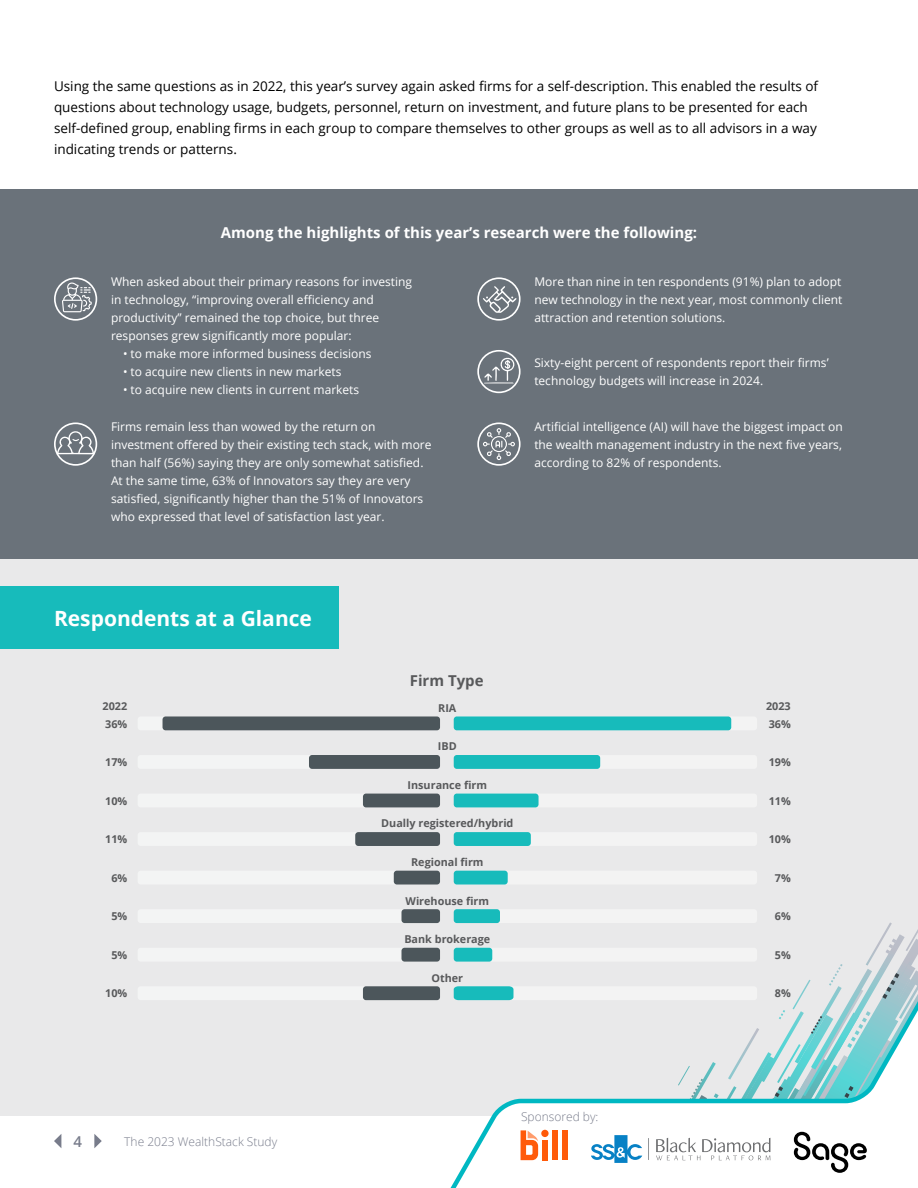
<style>
.page{position:relative;width:918px;height:1188px;background:#fff}
.page>*{position:absolute;margin:0;border:0;box-sizing:border-box;transform-origin:0 0}
.t1{font:700 21px "Open Sans";color:#fff}
.t2{font:700 15px "Open Sans";color:#fff}
.t3{font:700 15px "Open Sans";color:#58595b}
.t4{font:600 15px "Open Sans";color:#787c8b}
.t5{font:13.5px/21px "Open Sans";color:#000}
.t6{font:12px/18px "Open Sans";color:#fff}
.t7{font:300 12px "Open Sans";color:#787c8b}
.t8{font:700 10.8px/17.5px "Open Sans";color:#58595b}
</style>
<div class="page">
<div style="left:0;top:558px;width:918px;height:558px;background:#e9e9ea"></div>
<div style="left:0;top:189px;width:918px;height:369px;background:#6a727a"></div>
<div style="left:477px;top:350px;width:44px;height:43px;border:2px solid #fff;border-radius:50%"></div>
<svg style="left:484px;top:356px;width:30px;height:27px"></svg>
<div style="left:477px;top:277px;width:44px;height:44px;border:2px solid #fff;border-radius:50%"></div>
<svg style="left:482px;top:286px;width:34px;height:28px"></svg>
<div style="left:54px;top:422px;width:43px;height:44px;border:2px solid #fff;border-radius:50%"></div>
<svg style="left:56px;top:429px;width:38px;height:26px"></svg>
<div style="left:477px;top:422px;width:44px;height:44px;border:2px solid #fff;border-radius:50%"></div>
<svg style="left:483px;top:428px;width:32px;height:32px"></svg>
<div style="left:54px;top:277px;width:43px;height:44px;border:2px solid #fff;border-radius:50%"></div>
<svg style="left:62px;top:283px;width:30px;height:29px"></svg>
<div style="left:0;top:587px;width:339px;height:62px;background:#17bbbb"></div>
<svg style="left:54px;top:1134px;width:7px;height:14px"></svg>
<svg style="left:94px;top:1134px;width:8px;height:14px"></svg>
<svg style="left:389px;top:834px;width:202px;height:354px"></svg>
<div style="left:542px;top:1140px;width:6px;height:20px;background:#ff5a0a"></div>
<div style="left:552px;top:1130px;width:6px;height:30px;background:#ff5a0a"></div>
<div style="left:562px;top:1130px;width:5px;height:30px;background:#ff5a0a"></div>
<svg style="left:521px;top:1130px;width:17px;height:30px"></svg>
<div style="left:541px;top:1130px;width:8px;height:7px;background:#ff5a0a;border-radius:50%"></div>
<svg style="left:591px;top:922px;width:327px;height:251px"></svg>
<div style="left:138px;top:716px;width:302px;height:14px;background:#f3f4f4;border-radius:3px"></div>
<div style="left:163px;top:716px;width:277px;height:14px;background:#4c565b;border-radius:3px"></div>
<div style="left:138px;top:755px;width:302px;height:14px;background:#f3f4f4;border-radius:3px"></div>
<div style="left:309px;top:755px;width:131px;height:14px;background:#4c565b;border-radius:3px"></div>
<div style="left:138px;top:794px;width:302px;height:13px;background:#f3f4f4;border-radius:3px"></div>
<div style="left:363px;top:794px;width:77px;height:13px;background:#4c565b;border-radius:3px"></div>
<div style="left:138px;top:832px;width:302px;height:14px;background:#f3f4f4;border-radius:3px"></div>
<div style="left:355px;top:832px;width:85px;height:14px;background:#4c565b;border-radius:3px"></div>
<div style="left:138px;top:871px;width:302px;height:14px;background:#f3f4f4;border-radius:3px"></div>
<div style="left:394px;top:871px;width:46px;height:14px;background:#4c565b;border-radius:3px"></div>
<div style="left:138px;top:909px;width:302px;height:14px;background:#f3f4f4;border-radius:3px"></div>
<div style="left:402px;top:909px;width:38px;height:14px;background:#4c565b;border-radius:3px"></div>
<div style="left:138px;top:948px;width:302px;height:14px;background:#f3f4f4;border-radius:3px"></div>
<div style="left:402px;top:948px;width:38px;height:14px;background:#4c565b;border-radius:3px"></div>
<div style="left:138px;top:986px;width:302px;height:14px;background:#f3f4f4;border-radius:3px"></div>
<div style="left:363px;top:986px;width:77px;height:14px;background:#4c565b;border-radius:3px"></div>
<div style="left:455px;top:716px;width:302px;height:14px;background:#f3f3f3;border-radius:3px"></div>
<div style="left:454px;top:716px;width:277px;height:14px;background:#17bbbb;border-radius:3px"></div>
<div style="left:455px;top:755px;width:302px;height:14px;background:#f3f3f3;border-radius:3px"></div>
<div style="left:454px;top:755px;width:146px;height:14px;background:#17bbbb;border-radius:3px"></div>
<div style="left:455px;top:794px;width:302px;height:13px;background:#f3f3f3;border-radius:3px"></div>
<div style="left:454px;top:794px;width:85px;height:13px;background:#17bbbb;border-radius:3px"></div>
<div style="left:455px;top:832px;width:302px;height:14px;background:#f3f3f3;border-radius:3px"></div>
<div style="left:454px;top:832px;width:77px;height:14px;background:#17bbbb;border-radius:3px"></div>
<div style="left:455px;top:871px;width:302px;height:14px;background:#f3f3f3;border-radius:3px"></div>
<div style="left:454px;top:871px;width:54px;height:14px;background:#17bbbb;border-radius:3px"></div>
<div style="left:455px;top:909px;width:302px;height:14px;background:#f3f3f3;border-radius:3px"></div>
<div style="left:454px;top:909px;width:46px;height:14px;background:#17bbbb;border-radius:3px"></div>
<div style="left:455px;top:948px;width:302px;height:14px;background:#f3f3f3;border-radius:3px"></div>
<div style="left:454px;top:948px;width:38px;height:14px;background:#17bbbb;border-radius:3px"></div>
<div style="left:455px;top:986px;width:302px;height:14px;background:#f3f3f3;border-radius:3px"></div>
<svg style="left:454px;top:986px;width:59px;height:14px"></svg>
<p class="t5" style="left:54px;top:76px;width:766px">Using the same questions as in 2022, this year’s survey again asked firms for a self-description. This enabled the results of questions about technology usage, budgets, personnel, return on investment, and future plans to be presented for each self-defined group, enabling firms in each group to compare themselves to other groups as well as to all advisors in a way indicating trends or patterns.</p>
<p class="t2" style="left:221px;top:222px;width:478px">Among the highlights of this year’s research were the following:</p>
<p class="t6" style="left:111px;top:272px;width:303px">When asked about their primary reasons for investing in technology, “improving overall efficiency and productivity” remained the top choice, but three responses grew significantly more popular:</p>
<p class="t6" style="left:123px;top:344px;width:250px">• to make more informed business decisions</p>
<p class="t6" style="left:123px;top:362px;width:220px">• to acquire new clients in new markets</p>
<p class="t6" style="left:123px;top:380px;width:238px">• to acquire new clients in current markets</p>
<p class="t6" style="left:534px;top:272px;width:310px;text-align:justify">More than nine in ten respondents (91%) plan to adopt new technology in the next year, most commonly client attraction and retention solutions.</p>
<p class="t6" style="left:534px;top:353px;width:296px">Sixty-eight percent of respondents report their firms’ technology budgets will increase in 2024.</p>
<p class="t6" style="left:111px;top:417px;width:322px">Firms remain less than wowed by the return on investment offered by their existing tech stack, with more than half (56%) saying they are only somewhat satisfied.<br>At the same time, 63% of Innovators say they are very satisfied, significantly higher than the 51% of Innovators who expressed that level of satisfaction last year.</p>
<p class="t6" style="left:534px;top:417px;width:310px;text-align:justify">Artificial intelligence (AI) will have the biggest impact on the wealth management industry in the next five years, according to 82% of respondents.</p>
<h1 class="t1" style="left:54px;top:603px;width:260px">Respondents at a Glance</h1>
<p class="t8" style="left:103px;top:697px;width:26px">2022<br>36%</p>
<p class="t8" style="left:105px;top:753px;width:24px">17%</p>
<p class="t8" style="left:105px;top:792px;width:24px">10%</p>
<p class="t8" style="left:105px;top:830px;width:24px">11%</p>
<p class="t8" style="left:111px;top:869px;width:17px">6%</p>
<p class="t8" style="left:111px;top:907px;width:17px">5%</p>
<p class="t8" style="left:111px;top:946px;width:17px">5%</p>
<p class="t8" style="left:105px;top:984px;width:24px">10%</p>
<p class="t4" style="left:74px;top:1131px;width:10px">4</p>
<p class="t7" style="left:124px;top:1133px;width:154px">The 2023 WealthStack Study</p>
<p class="t3" style="left:410px;top:670px;width:75px">Firm Type</p>
<p class="t8" style="left:438px;top:699px;width:20px">RIA</p>
<p class="t8" style="left:766px;top:697px;width:26px">2023</p>
<p class="t8" style="left:438px;top:737px;width:20px">IBD</p>
<p class="t8" style="left:408px;top:776px;width:81px">Insurance firm</p>
<p class="t8" style="left:381px;top:814px;width:134px">Dually registered/hybrid</p>
<p class="t8" style="left:411px;top:853px;width:74px">Regional firm</p>
<p class="t8" style="left:406px;top:892px;width:85px">Wirehouse firm</p>
<p class="t8" style="left:404px;top:930px;width:87px">Bank brokerage</p>
<p class="t8" style="left:431px;top:969px;width:33px">Other</p>
<p class="t7" style="left:521px;top:1108px;width:79px">Sponsored by:</p>
<p class="t8" style="left:769px;top:715px;width:24px">36%</p>
<p class="t8" style="left:769px;top:753px;width:24px">19%</p>
<p class="t8" style="left:769px;top:792px;width:24px">11%</p>
<p class="t8" style="left:769px;top:830px;width:24px">10%</p>
<p class="t8" style="left:775px;top:869px;width:17px">7%</p>
<p class="t8" style="left:775px;top:907px;width:17px">6%</p>
<p class="t8" style="left:775px;top:946px;width:17px">5%</p>
<p class="t8" style="left:775px;top:984px;width:17px">8%</p>
</div>
